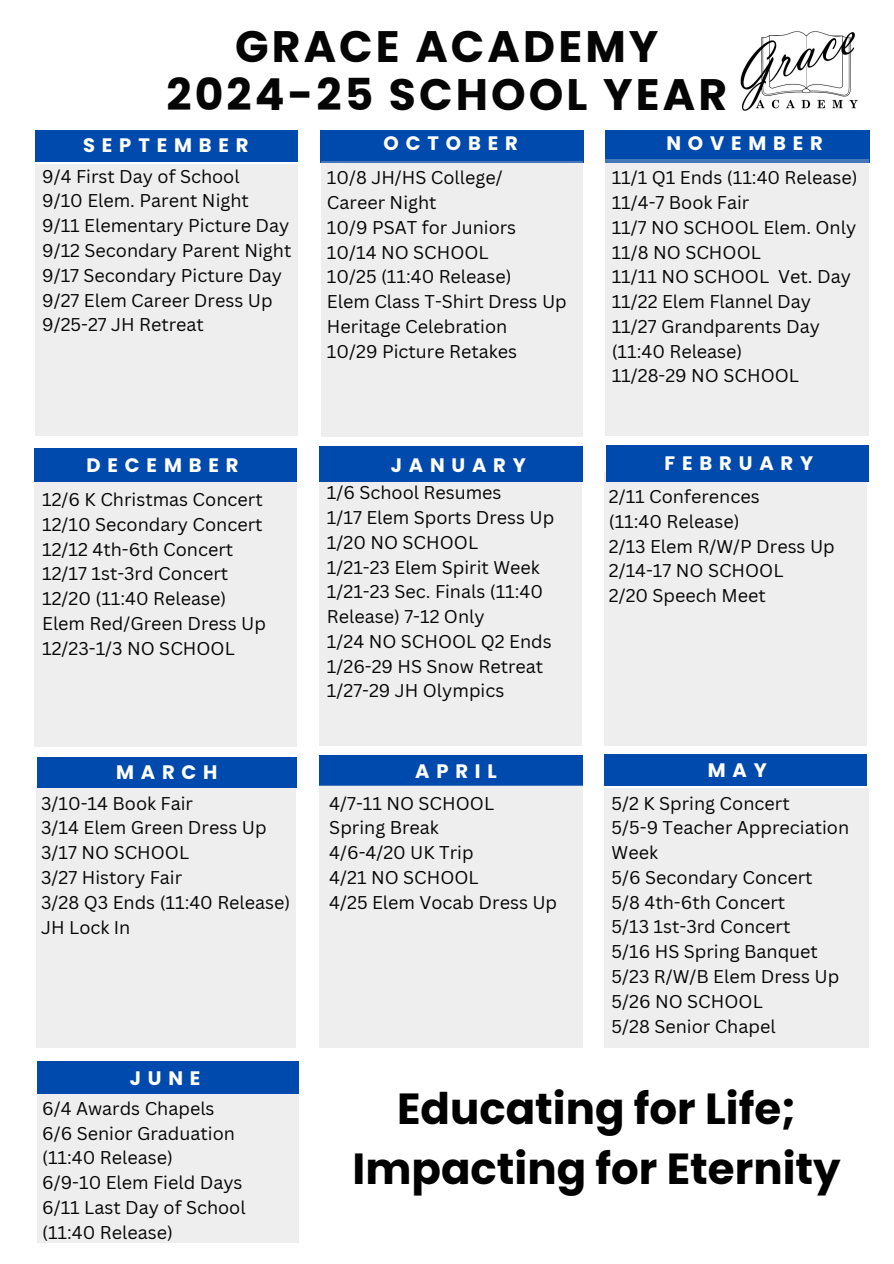
<style>
.page{position:relative;width:894px;height:1264px;background:#fff}
.page>*{position:absolute;margin:0;border:0;box-sizing:border-box;transform-origin:0 0}
.t1{font:700 43.95px/48.3px "Poppins";letter-spacing:.07em;color:#050505;text-align:center}
.t2{font:700 43.5px/60.8px "Poppins";color:#000;text-align:center}
.t3{font:700 19.5px "Poppins";letter-spacing:.35em;color:#fff}
.t4{font:18px/24.8px "Canva Sans";color:#050505}
</style>
<div class="page">
<div style="left:36px;top:785px;width:260px;height:262px;background:#eee"></div>
<div style="left:37px;top:757px;width:259px;height:30px;background:#004aad"></div>
<div style="left:319px;top:754px;width:263px;height:31px;background:#004aad"></div>
<div style="left:604px;top:754px;width:262px;height:32px;background:#004aad"></div>
<div style="left:37px;top:1089px;width:261px;height:153px;background:#eee"></div>
<div style="left:37px;top:1061px;width:261px;height:32px;background:#004aad"></div>
<img style="left:740px;top:31px;width:117px;height:80px">
<div style="left:36px;top:131px;width:262px;height:31px;background:#004aad"></div>
<div style="left:35px;top:164px;width:263px;height:271px;background:#eee"></div>
<div style="left:320px;top:130px;width:263px;height:33px;background:#004aad"></div>
<div style="left:321px;top:161px;width:261px;height:275px;background:#eee"></div>
<div style="left:605px;top:130px;width:264px;height:33px;background:#004aad"></div>
<div style="left:605px;top:160px;width:263px;height:276px;background:#eee"></div>
<div style="left:34px;top:448px;width:262px;height:33px;background:#004aad"></div>
<div style="left:34px;top:482px;width:262px;height:264px;background:#eee"></div>
<div style="left:319px;top:478px;width:262px;height:268px;background:#eee"></div>
<div style="left:319px;top:446px;width:263px;height:36px;background:#004aad"></div>
<div style="left:604px;top:472px;width:262px;height:274px;background:#eee"></div>
<div style="left:605px;top:445px;width:263px;height:36px;background:#004aad"></div>
<div style="left:319px;top:785px;width:263px;height:263px;background:#eee"></div>
<div style="left:604px;top:787px;width:264px;height:260px;background:#eee"></div>
<p class="t1" style="left:166px;top:23px;width:562px">GRACE ACADEMY<br>2024-25 SCHOOL YEAR</p>
<p class="t3" style="left:83px;top:131px;width:167px">SEPTEMBER</p>
<p class="t4" style="left:42px;top:163px;width:199px">9/4 First Day of School</p>
<p class="t4" style="left:42px;top:188px;width:208px">9/10 Elem. Parent Night</p>
<p class="t4" style="left:42px;top:213px;width:248px">9/11 Elementary Picture Day</p>
<h3 class="t4" style="left:42px;top:238px;width:251px">9/12 Secondary Parent Night</h3>
<p class="t4" style="left:42px;top:262px;width:241px">9/17 Secondary Picture Day</p>
<p class="t4" style="left:42px;top:287px;width:232px">9/27 Elem Career Dress Up</p>
<p class="t4" style="left:42px;top:312px;width:163px">9/25-27 JH Retreat</p>
<p class="t3" style="left:383px;top:129px;width:136px">OCTOBER</p>
<p class="t4" style="left:327px;top:165px;width:177px">10/8 JH/HS College/</p>
<p class="t4" style="left:327px;top:190px;width:111px">Career Night</p>
<p class="t4" style="left:327px;top:214px;width:191px">10/9 PSAT for Juniors</p>
<p class="t4" style="left:327px;top:239px;width:163px">10/14 NO SCHOOL</p>
<h3 class="t4" style="left:327px;top:264px;width:186px">10/25 (11:40 Release)</h3>
<p class="t4" style="left:327px;top:289px;width:241px">Elem Class T-Shirt Dress Up</p>
<p class="t4" style="left:327px;top:313px;width:182px">Heritage Celebration</p>
<p class="t4" style="left:327px;top:338px;width:191px">10/29 Picture Retakes</p>
<p class="t3" style="left:86px;top:451px;width:153px">DECEMBER</p>
<p class="t4" style="left:42px;top:487px;width:222px">12/6 K Christmas Concert</p>
<p class="t4" style="left:42px;top:511px;width:222px">12/10 Secondary Concert</p>
<p class="t4" style="left:42px;top:536px;width:192px">12/12 4th-6th Concert</p>
<h3 class="t4" style="left:42px;top:561px;width:187px">12/17 1st-3rd Concert</h3>
<p class="t4" style="left:42px;top:586px;width:185px">12/20 (11:40 Release)</p>
<p class="t4" style="left:42px;top:610px;width:225px">Elem Red/Green Dress Up</p>
<p class="t4" style="left:42px;top:635px;width:194px">12/23-1/3 NO SCHOOL</p>
<p class="t3" style="left:390px;top:451px;width:137px">JANUARY</p>
<p class="t4" style="left:327px;top:480px;width:176px">1/6 School Resumes</p>
<p class="t4" style="left:327px;top:504px;width:229px">1/17 Elem Sports Dress Up</p>
<h3 class="t4" style="left:327px;top:529px;width:153px">1/20 NO SCHOOL</h3>
<p class="t4" style="left:327px;top:554px;width:214px">1/21-23 Elem Spirit Week</p>
<p class="t4" style="left:327px;top:579px;width:217px">1/21-23 Sec. Finals (11:40<br>Release) 7-12 Only</p>
<p class="t4" style="left:327px;top:628px;width:226px">1/24 NO SCHOOL Q2 Ends</p>
<p class="t4" style="left:327px;top:653px;width:218px">1/26-29 HS Snow Retreat</p>
<p class="t4" style="left:327px;top:678px;width:179px">1/27-29 JH Olympics</p>
<p class="t3" style="left:666px;top:129px;width:158px">NOVEMBER</p>
<p class="t4" style="left:611px;top:165px;width:247px">11/1 Q1 Ends (11:40 Release)</p>
<p class="t4" style="left:611px;top:190px;width:139px">11/4-7 Book Fair</p>
<p class="t4" style="left:611px;top:214px;width:246px">11/7 NO SCHOOL Elem. Only</p>
<p class="t4" style="left:611px;top:239px;width:151px">11/8 NO SCHOOL</p>
<p class="t4" style="left:611px;top:264px;width:241px">11/11 NO SCHOOL Vet. Day</p>
<h3 class="t4" style="left:611px;top:289px;width:201px">11/22 Elem Flannel Day</h3>
<p class="t4" style="left:611px;top:313px;width:210px">11/27 Grandparents Day</p>
<p class="t4" style="left:611px;top:338px;width:132px">(11:40 Release)</p>
<p class="t4" style="left:611px;top:363px;width:189px">11/28-29 NO SCHOOL</p>
<p class="t3" style="left:664px;top:450px;width:150px">FEBRUARY</p>
<h3 class="t4" style="left:608px;top:483px;width:152px">2/11 Conferences</h3>
<p class="t4" style="left:608px;top:508px;width:132px">(11:40 Release)</p>
<p class="t4" style="left:608px;top:533px;width:227px">2/13 Elem R/W/P Dress Up</p>
<p class="t4" style="left:608px;top:558px;width:176px">2/14-17 NO SCHOOL</p>
<p class="t4" style="left:608px;top:582px;width:158px">2/20 Speech Meet</p>
<h3 class="t3" style="left:116px;top:758px;width:103px">MARCH</h3>
<p class="t3" style="left:415px;top:757px;width:83px">APRIL</p>
<p class="t3" style="left:707px;top:756px;width:60px">MAY</p>
<p class="t4" style="left:41px;top:790px;width:153px">3/10-14 Book Fair</p>
<p class="t4" style="left:41px;top:815px;width:227px">3/14 Elem Green Dress Up</p>
<p class="t4" style="left:41px;top:839px;width:149px">3/17 NO SCHOOL</p>
<p class="t4" style="left:41px;top:864px;width:142px">3/27 History Fair</p>
<h3 class="t4" style="left:41px;top:889px;width:250px">3/28 Q3 Ends (11:40 Release)</h3>
<p class="t4" style="left:41px;top:914px;width:91px">JH Lock In</p>
<p class="t3" style="left:130px;top:1064px;width:72px">JUNE</p>
<p class="t4" style="left:42px;top:1095px;width:174px">6/4 Awards Chapels</p>
<p class="t4" style="left:42px;top:1120px;width:194px">6/6 Senior Graduation</p>
<p class="t4" style="left:42px;top:1144px;width:132px">(11:40 Release)</p>
<p class="t4" style="left:42px;top:1169px;width:202px">6/9-10 Elem Field Days</p>
<p class="t4" style="left:42px;top:1194px;width:205px">6/11 Last Day of School</p>
<p class="t4" style="left:42px;top:1219px;width:132px">(11:40 Release)</p>
<p class="t4" style="left:329px;top:790px;width:166px">4/7-11 NO SCHOOL</p>
<p class="t4" style="left:329px;top:815px;width:111px">Spring Break</p>
<p class="t4" style="left:329px;top:839px;width:146px">4/6-4/20 UK Trip</p>
<p class="t4" style="left:329px;top:864px;width:151px">4/21 NO SCHOOL</p>
<h3 class="t4" style="left:329px;top:889px;width:229px">4/25 Elem Vocab Dress Up</h3>
<h3 class="t4" style="left:611px;top:790px;width:179px">5/2 K Spring Concert</h3>
<p class="t4" style="left:611px;top:815px;width:239px">5/5-9 Teacher Appreciation</p>
<p class="t4" style="left:611px;top:839px;width:48px">Week</p>
<p class="t4" style="left:611px;top:864px;width:202px">5/6 Secondary Concert</p>
<p class="t4" style="left:611px;top:889px;width:175px">5/8 4th-6th Concert</p>
<p class="t4" style="left:611px;top:914px;width:180px">5/13 1st-3rd Concert</p>
<p class="t4" style="left:611px;top:938px;width:208px">5/16 HS Spring Banquet</p>
<p class="t4" style="left:611px;top:963px;width:229px">5/23 R/W/B Elem Dress Up</p>
<p class="t4" style="left:611px;top:988px;width:153px">5/26 NO SCHOOL</p>
<p class="t4" style="left:611px;top:1013px;width:165px">5/28 Senior Chapel</p>
<h2 class="t2" style="left:352px;top:1078px;width:489px">Educating for Life;<br>Impacting for Eternity</h2>
</div>
